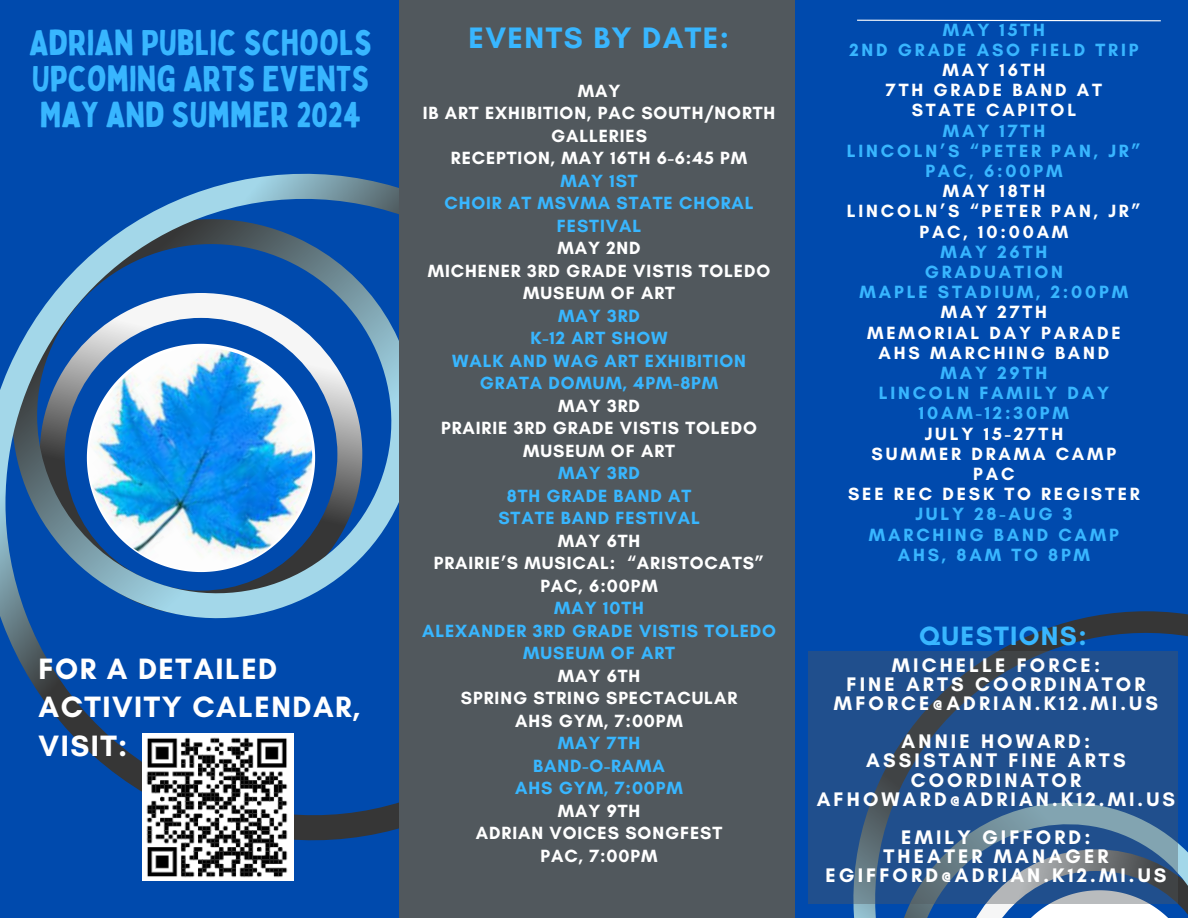
<style>
.page{position:relative;width:1188px;height:918px;background:#004aad}
.page>*{position:absolute;margin:0;border:0;box-sizing:border-box;transform-origin:0 0}
.t1{font:35.4px/36px "Bobby Jones";color:#38b6ff;text-align:justify}
.t2{font:700 30.15px "Glacial Indifference";letter-spacing:.05em;color:#38b6ff}
.t3{font:700 30px/38.2px "Glacial Indifference";letter-spacing:.05em;color:#fff}
.t4{font:700 27px "Glacial Indifference";letter-spacing:.05em;color:#38b6ff}
.t5{font:700 19.95px/19.2px "Glacial Indifference";letter-spacing:.155em;color:#fff;text-align:center}
.t6{font:700 18px/20.2px "Glacial Indifference";letter-spacing:.155em;color:#38b6ff;text-align:center}
.t7{font:700 18px/22.5px "Glacial Indifference";letter-spacing:.05em;color:#fff;text-align:center}
.t8{font:700 18px/22.5px "Glacial Indifference";letter-spacing:.05em;color:#38b6ff;text-align:center}
.s1{color:#fff}
</style>
<div class="page">
<svg style="left:0;top:173px;width:399px;height:682px"></svg>
<svg style="left:40px;top:297px;width:322px;height:322px"></svg>
<div style="left:399px;top:0;width:396px;height:917px;background:#51585d"></div>
<svg style="left:857px;top:19px;width:304px;height:3px"></svg>
<svg style="left:841px;top:611px;width:347px;height:307px"></svg>
<svg style="left:869px;top:803px;width:319px;height:115px"></svg>
<img style="left:75px;top:333px;width:251px;height:252px">
<img style="left:142px;top:733px;width:151px;height:147px">
<svg style="left:809px;top:651px;width:369px;height:252px;fill:#204f8d"></svg>
<p class="t1" style="left:29px;top:24px;width:345px">ADRIAN PUBLIC SCHOOLS UPCOMING ARTS EVENTS MAY AND SUMMER 2024</p>
<h4 class="t3" style="left:39px;top:649px;width:323px">FOR A DETAILED<br>ACTIVITY CALENDAR,<br>VISIT:</h4>
<p class="t2" style="left:468px;top:20px;width:262px">EVENTS BY DATE:</p>
<p class="t7" style="left:578px;top:79px;width:44px">MAY</p>
<p class="t7" style="left:423px;top:102px;width:354px">IB ART EXHIBITION, PAC SOUTH/NORTH<br>GALLERIES</p>
<p class="t7" style="left:451px;top:147px;width:298px">RECEPTION, MAY 16TH 6-6:45 PM</p>
<p class="t6" style="left:560px;top:170px;width:79px">MAY 1ST</p>
<p class="t8" style="left:444px;top:192px;width:311px">CHOIR AT MSVMA STATE CHORAL<br>FESTIVAL</p>
<p class="t7" style="left:557px;top:237px;width:85px">MAY 2ND</p>
<p class="t7" style="left:428px;top:259px;width:344px">MICHENER 3RD GRADE VISTIS TOLEDO<br>MUSEUM OF ART</p>
<p class="t6" style="left:558px;top:305px;width:83px">MAY 3RD</p>
<p class="t8" style="left:530px;top:327px;width:139px">K-12 ART SHOW</p>
<p class="t8" style="left:452px;top:349px;width:295px">WALK AND WAG ART EXHIBITION</p>
<p class="t8" style="left:480px;top:372px;width:240px">GRATA DOMUM, 4PM-8PM</p>
<p class="t7" style="left:558px;top:394px;width:83px">MAY 3RD</p>
<p class="t7" style="left:441px;top:417px;width:317px">PRAIRIE 3RD GRADE VISTIS TOLEDO<br>MUSEUM OF ART</p>
<p class="t6" style="left:558px;top:463px;width:83px">MAY 3RD</p>
<p class="t8" style="left:507px;top:484px;width:186px">8TH GRADE BAND AT</p>
<p class="t8" style="left:498px;top:507px;width:203px">STATE BAND FESTIVAL</p>
<p class="t7" style="left:558px;top:529px;width:84px">MAY 6TH</p>
<p class="t7" style="left:434px;top:552px;width:332px">PRAIRIE’S MUSICAL: “ARISTOCATS”</p>
<p class="t7" style="left:540px;top:574px;width:119px">PAC, 6:00PM</p>
<p class="t6" style="left:554px;top:598px;width:91px">MAY 10TH</p>
<p class="t8" style="left:422px;top:619px;width:355px">ALEXANDER 3RD GRADE VISTIS TOLEDO<br>MUSEUM OF ART</p>
<p class="t7" style="left:558px;top:664px;width:84px">MAY 6TH</p>
<p class="t7" style="left:461px;top:687px;width:278px">SPRING STRING SPECTACULAR</p>
<p class="t7" style="left:515px;top:709px;width:169px">AHS GYM, 7:00PM</p>
<p class="t6" style="left:558px;top:733px;width:84px">MAY 7TH</p>
<p class="t8" style="left:533px;top:754px;width:133px">BAND-O-RAMA</p>
<p class="t8" style="left:515px;top:777px;width:169px">AHS GYM, 7:00PM</p>
<p class="t7" style="left:558px;top:799px;width:84px">MAY 9TH</p>
<p class="t7" style="left:476px;top:822px;width:248px">ADRIAN VOICES SONGFEST</p>
<h1 class="t7" style="left:541px;top:844px;width:119px">PAC, 7:00PM</h1>
<h4 class="t6" style="left:847px;top:19px;width:295px">MAY 15TH<br>2ND GRADE ASO FIELD TRIP<br><span class="s1">MAY 16TH<br>7TH GRADE BAND AT<br>STATE CAPITOL<br></span>MAY 17TH<br>LINCOLN’S “PETER PAN, JR”<br>PAC, 6:00PM<br><span class="s1">MAY 18TH<br>LINCOLN’S “PETER PAN, JR”<br>PAC, 10:00AM<br></span>MAY 26TH<br>GRADUATION<br>MAPLE STADIUM, 2:00PM<br><span class="s1">MAY 27TH<br>MEMORIAL DAY PARADE<br>AHS MARCHING BAND<br></span>MAY 29TH<br>LINCOLN FAMILY DAY<br>10AM-12:30PM<br><span class="s1">JULY 15-27TH<br>SUMMER DRAMA CAMP<br>PAC<br>SEE REC DESK TO REGISTER<br></span>JULY 28-AUG 3<br>MARCHING BAND CAMP<br>AHS, 8AM TO 8PM</h4>
<p class="t4" style="left:919px;top:619px;width:169px">QUESTIONS:</p>
<p class="t5" style="left:834px;top:655px;width:325px">MICHELLE FORCE:<br>FINE ARTS COORDINATOR<br>MFORCE@ADRIAN.K12.MI.US</p>
<h2 class="t5" style="left:817px;top:732px;width:360px">ANNIE HOWARD:<br>ASSISTANT FINE ARTS<br>COORDINATOR<br>AFHOWARD@ADRIAN.K12.MI.US</h2>
<p class="t5" style="left:825px;top:827px;width:342px">EMILY GIFFORD:<br>THEATER MANAGER<br>EGIFFORD@ADRIAN.K12.MI.US</p>
</div>
